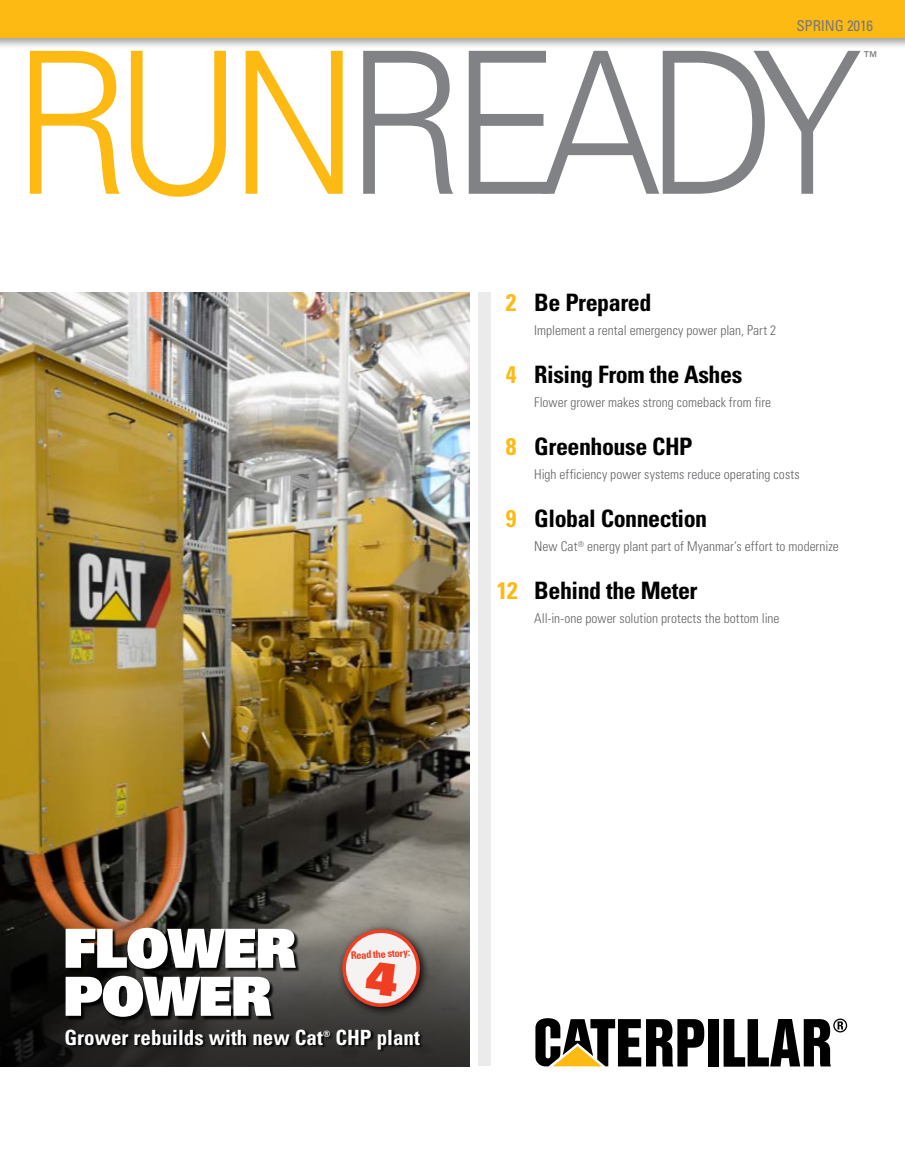
<style>
.page{position:relative;width:905px;height:1161px;background:#fff}
.page>*{position:absolute;margin:0;border:0;box-sizing:border-box;transform-origin:0 0}
.t1{font:300 198px "Univers LT Std";letter-spacing:-.08em;color:#808285;scale:.91 1}
.t2{font:54px/48px "Univers LT Std X Black";letter-spacing:-.025em;color:#fff}
.t3{font:700 condensed 24px "Univers LT Std";letter-spacing:-.02em;color:#000}
.t4{font:700 condensed 21px "Univers LT Std";color:#fff}
.t5{font:16.5px "Helvetica";color:#808285}
.t6{font:condensed 15px "Univers LT Std";letter-spacing:-.01em;color:#77787b}
.t7{font:300 condensed 13.5px "Univers LT Std";letter-spacing:.005em;color:#636466}
.t8{font:700 condensed 10.5px "Univers LT Std";color:#ef3e23}
.t9{font:700 condensed 8.7px "Univers LT Std";color:#fff}
.s1{color:#fdba12}
</style>
<div class="page">
<img style="left:0;top:292px;width:470px;height:590px">
<div style="left:0;top:0;width:904px;height:50px;background:#000;opacity:.4"></div>
<div style="left:0;top:0;width:904px;height:37px;background:#fdba12"></div>
<div style="left:478px;top:292px;width:12px;height:774px;background:#ebebec"></div>
<svg style="left:0;top:882px;width:470px;height:184px;background:#49423b"></svg>
<div style="left:66px;top:1029px;width:357px;height:24px;background:#000;opacity:.9"></div>
<div style="left:67px;top:929px;width:233px;height:92px;background:#000;opacity:.9"></div>
<div style="left:337px;top:924px;width:93px;height:93px;background:#000;opacity:.9"></div>
<div style="left:707px;top:1019px;width:11px;height:47px;background:#000"></div>
<svg style="left:535px;top:1018px;width:169px;height:48px"></svg>
<svg style="left:723px;top:1019px;width:124px;height:47px"></svg>
<svg style="left:338px;top:925px;width:86px;height:84px"></svg>
<p class="t6" style="left:796px;top:17px;width:78px">SPRING 2016</p>
<p class="t5" style="left:862px;top:44px;width:18px">™</p>
<h1 class="t1" style="left:11px;top:4px;width:936px"><span class="s1">RUN</span>READY</h1>
<h3 class="t3" style="left:506px;top:288px;width:147px"><span class="s1">2</span> Be Prepared</h3>
<p class="t7" style="left:534px;top:322px;width:243px">Implement a rental emergency power plan, Part 2</p>
<h3 class="t3" style="left:506px;top:360px;width:238px"><span class="s1">4</span> Rising From the Ashes</h3>
<p class="t7" style="left:534px;top:394px;width:238px">Flower grower makes strong comeback from fire</p>
<h3 class="t3" style="left:506px;top:432px;width:188px"><span class="s1">8</span> Greenhouse CHP</h3>
<p class="t7" style="left:534px;top:466px;width:267px">High efficiency power systems reduce operating costs</p>
<h3 class="t3" style="left:506px;top:504px;width:203px"><span class="s1">9</span> Global Connection</h3>
<p class="t7" style="left:534px;top:538px;width:306px">New Cat<sup>®</sup> energy plant part of Myanmar’s effort to modernize</p>
<h3 class="t3" style="left:497px;top:576px;width:202px"><span class="s1">12</span> Behind the Meter</h3>
<p class="t7" style="left:534px;top:610px;width:247px">All-in-one power solution protects the bottom line</p>
<h2 class="t2" style="left:63px;top:923px;width:235px">FLOWER<br>POWER</h2>
<p class="t8" style="left:350px;top:949px;width:61px;rotate:-3deg">Read the story:</p>
<h3 class="t4" style="left:64px;top:1025px;width:260px">Grower rebuilds with new Cat</h3>
<p class="t9" style="left:323px;top:1028px;width:9px">®</p>
<h3 class="t4" style="left:335px;top:1025px;width:86px">CHP plant</h3>
</div>
